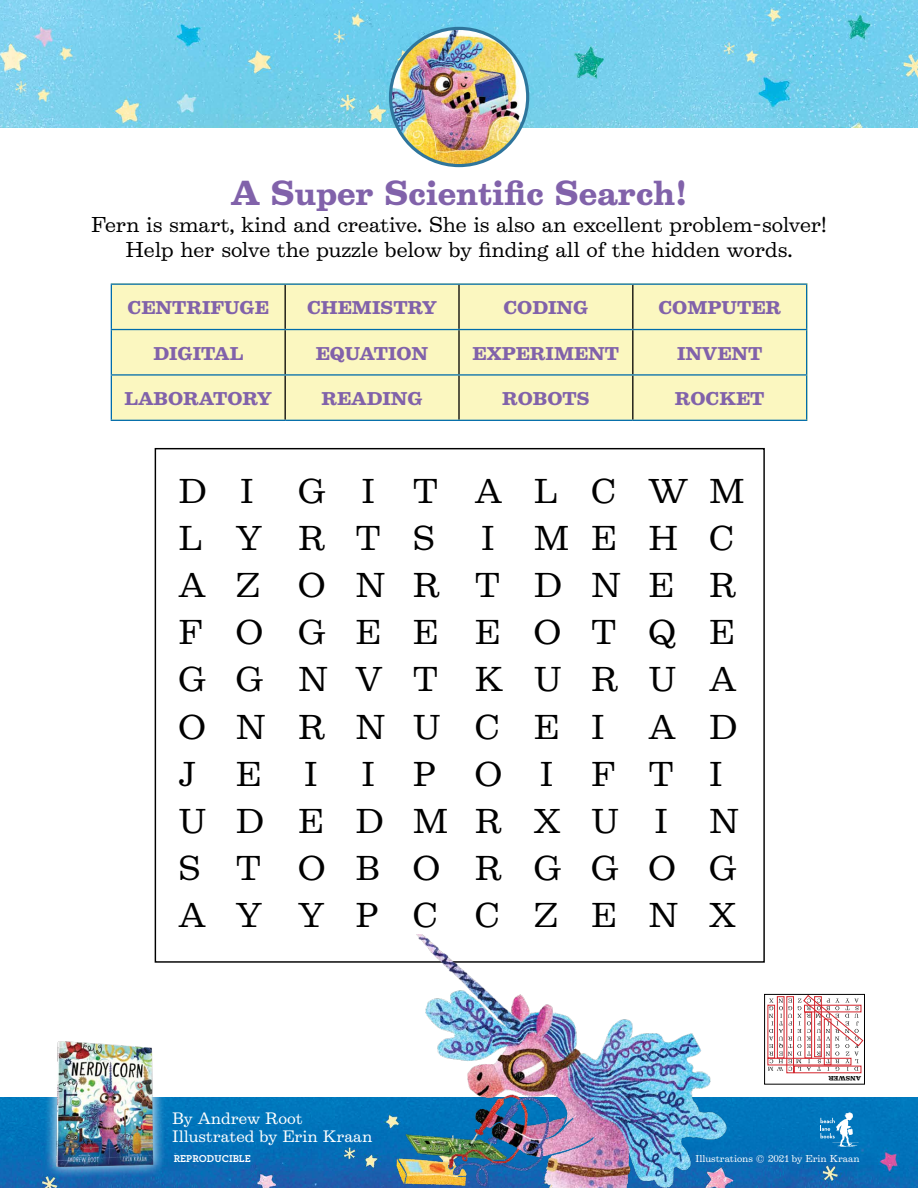
<style>
.page{position:relative;width:918px;height:1188px;background:#fff}
.page>*{position:absolute;margin:0;border:0;box-sizing:border-box;transform-origin:0 0}
.t1{font:700 31.5px "Belizio";color:#8162aa}
.t2{font:31.35px/47.1px "Belizio";letter-spacing:1.01em;color:#000;text-align:justify}
.t3{font:31.35px/47.1px "Belizio";letter-spacing:1.035em;color:#000}
.t4{font:31.35px/47.1px "Belizio";letter-spacing:1.03em;color:#000}
.t5{font:19.5px/25.5px "Belizio";color:#000;text-align:center}
.t6{font:700 16.8px "Belizio";color:#8162aa}
.t7{font:15px/18px "Belizio";color:#fff}
.t8{font:700 10.5px "Archer";color:#fff}
.t9{font:9px "Belizio";color:#fff}
.t10{font:700 5.7px "Belizio";color:#000}
</style>
<div class="page">
<img style="left:0;top:1097px;width:918px;height:91px">
<img style="left:0;top:0;width:918px;height:127px">
<div style="left:43px;top:1029px;width:123px;height:150px;background:#fff;opacity:.75"></div>
<img style="left:51px;top:1034px;width:109px;height:138px">
<svg style="left:820px;top:1112px;width:39px;height:35px"></svg>
<img style="left:390px;top:28px;width:138px;height:138px;border-radius:69px">
<div style="left:389px;top:27px;width:140px;height:140px;border:3px solid #2e759c;border-radius:50%"></div>
<div style="left:111px;top:284px;width:696px;height:137px;background:#fbf7c0"></div>
<hr style="left:285px;top:285px;width:1px;height:44px;background:#000">
<hr style="left:458px;top:285px;width:2px;height:44px;background:#000">
<hr style="left:632px;top:285px;width:1px;height:44px;background:#000">
<hr style="left:285px;top:330px;width:1px;height:44px;background:#000">
<hr style="left:458px;top:330px;width:2px;height:44px;background:#000">
<hr style="left:632px;top:330px;width:1px;height:44px;background:#000">
<hr style="left:285px;top:376px;width:1px;height:44px;background:#000">
<hr style="left:458px;top:376px;width:2px;height:44px;background:#000">
<hr style="left:632px;top:376px;width:1px;height:44px;background:#000">
<hr style="left:111px;top:283px;width:174px;height:2px;background:#006cab">
<hr style="left:111px;top:285px;width:1px;height:44px;background:#006cab">
<hr style="left:285px;top:283px;width:174px;height:2px;background:#006cab">
<hr style="left:459px;top:283px;width:174px;height:2px;background:#006cab">
<hr style="left:633px;top:283px;width:174px;height:2px;background:#006cab">
<hr style="left:806px;top:285px;width:1px;height:44px;background:#006cab">
<hr style="left:111px;top:329px;width:174px;height:1px;background:#006cab">
<hr style="left:111px;top:330px;width:1px;height:44px;background:#006cab">
<hr style="left:285px;top:329px;width:174px;height:1px;background:#006cab">
<hr style="left:459px;top:329px;width:174px;height:1px;background:#006cab">
<hr style="left:633px;top:329px;width:174px;height:1px;background:#006cab">
<hr style="left:806px;top:330px;width:1px;height:44px;background:#006cab">
<hr style="left:111px;top:374px;width:174px;height:2px;background:#006cab">
<hr style="left:111px;top:376px;width:1px;height:44px;background:#006cab">
<hr style="left:285px;top:374px;width:174px;height:2px;background:#006cab">
<hr style="left:459px;top:374px;width:174px;height:2px;background:#006cab">
<hr style="left:633px;top:374px;width:174px;height:2px;background:#006cab">
<hr style="left:806px;top:376px;width:1px;height:44px;background:#006cab">
<hr style="left:111px;top:420px;width:174px;height:1px;background:#006cab">
<hr style="left:285px;top:420px;width:174px;height:1px;background:#006cab">
<hr style="left:459px;top:420px;width:174px;height:1px;background:#006cab">
<hr style="left:633px;top:420px;width:174px;height:1px;background:#006cab">
<svg style="left:768px;top:996px;width:95px;height:75px"></svg>
<div style="left:768px;top:1058px;width:83px;height:7px;border:1px solid #d2232a"></div>
<div style="left:768px;top:1005px;width:7px;height:53px;border:1px solid #d2232a"></div>
<div style="left:805px;top:1012px;width:7px;height:46px;border:1px solid #d2232a"></div>
<div style="left:824px;top:1019px;width:7px;height:46px;border:1px solid #d2232a"></div>
<div style="left:777px;top:997px;width:7px;height:61px;border:1px solid #d2232a"></div>
<div style="left:787px;top:997px;width:7px;height:76px;border:1px solid #d2232a"></div>
<div style="left:814px;top:997px;width:7px;height:60px;border:1px solid #d2232a"></div>
<div style="left:764px;top:994px;width:101px;height:90px;border:1px solid #000"></div>
<img style="left:380px;top:934px;width:362px;height:254px">
<h1 class="t1" style="left:231px;top:175px;width:458px">A Super Scientific Search!</h1>
<p class="t5" style="left:91px;top:212px;width:737px">Fern is smart, kind and creative. She is also an excellent problem-solver!<br>Help her solve the puzzle below by finding all of the hidden words.</p>
<p class="t6" style="left:128px;top:298px;width:143px">CENTRIFUGE</p>
<p class="t6" style="left:307px;top:298px;width:132px">CHEMISTRY</p>
<p class="t6" style="left:503px;top:298px;width:87px">CODING</p>
<p class="t6" style="left:658px;top:298px;width:124px">COMPUTER</p>
<p class="t6" style="left:153px;top:344px;width:91px">DIGITAL</p>
<p class="t6" style="left:316px;top:344px;width:114px">EQUATION</p>
<p class="t6" style="left:473px;top:344px;width:148px">EXPERIMENT</p>
<p class="t6" style="left:677px;top:344px;width:87px">INVENT</p>
<p class="t6" style="left:125px;top:389px;width:149px">LABORATORY</p>
<p class="t6" style="left:321px;top:389px;width:103px">READING</p>
<p class="t6" style="left:502px;top:389px;width:89px">ROBOTS</p>
<p class="t6" style="left:675px;top:389px;width:91px">ROCKET</p>
<h2 class="t4" style="left:179px;top:468px;width:568px;text-indent:120px">G I T ALCWM<br>LYRTS</h2>
<h2 class="t2" style="left:179px;top:468px;width:77px">D I</h2>
<h2 class="t2" style="left:179px;top:515px;width:560px;text-indent:355px">MEHC AZ ONR T DNE R FOGEE EOTQE GG NVT KURUA ONRNUCEI</h2>
<h2 class="t2" style="left:481px;top:515px;width:15px">I</h2>
<h2 class="t2" style="left:649px;top:704px;width:90px">A D</h2>
<h2 class="t3" style="left:179px;top:751px;width:546px;text-indent:183px">IPO IFTI<br>UD EDMRXU I</h2>
<h2 class="t2" style="left:179px;top:751px;width:19px">J</h2>
<h2 class="t2" style="left:236px;top:751px;width:27px">E</h2>
<h2 class="t2" style="left:304px;top:751px;width:15px">I</h2>
<h2 class="t2" style="left:179px;top:798px;width:563px;text-indent:531px">N ST OBORGGOG AYYPC CZENX</h2>
<p class="t10" style="left:861px;top:1082px;width:34px;rotate:-180deg">ANSWER</p>
<p class="t7" style="left:172px;top:1110px;width:202px">By Andrew Root<br>Illustrated by Erin Kraan</p>
<p class="t8" style="left:174px;top:1151px;width:79px">REPRODUCIBLE</p>
<p class="t9" style="left:696px;top:1153px;width:166px">Illustrations © 2021 by Erin Kraan</p>
</div>
